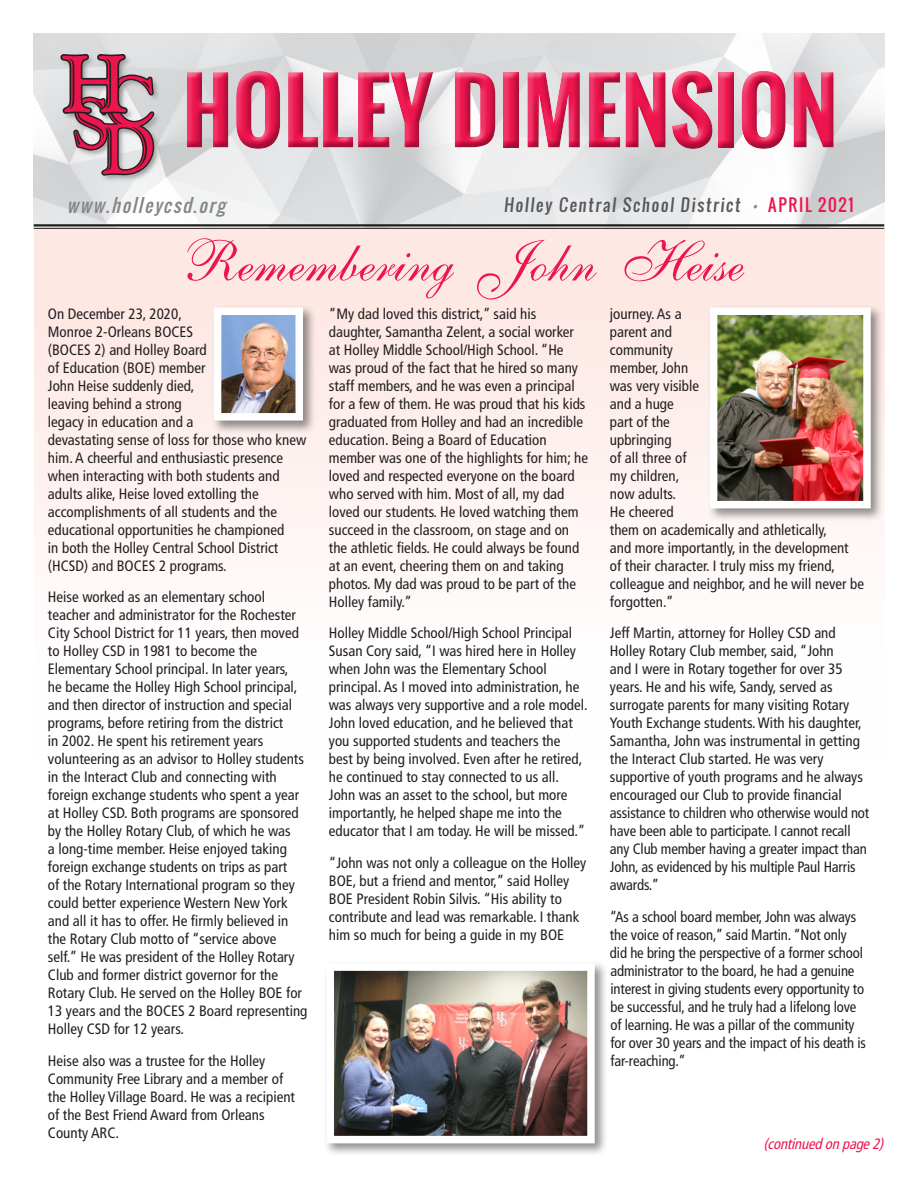
<style>
.page{position:relative;width:918px;height:1188px;background:#fff}
.page>*{position:absolute;margin:0;border:0;box-sizing:border-box;transform-origin:0 0}
.t1{font:700 85.5px "Oswald";color:#ed154e}
.NEW_HEAD{font:57px "ALS Script";color:#ed154e}
.t2{font:italic 18px "Oswald";color:#848689}
.t3{font:16.5px "Oswald";color:#57585a}
.body{font:condensed 15px/18px "Frutiger";color:#231f20}
.body-2{font:italic condensed 15px "Frutiger";color:#ed154e}
.s1{font-style:italic;font-size:12px;color:#848689}
.s2{color:#ed154e}
</style>
<div class="page">
<div style="left:34px;top:226px;width:850px;height:530px;background:linear-gradient(to bottom,#fde5e0,#feffff)"></div>
<img style="left:34px;top:34px;width:850px;height:194px">
<hr style="left:34px;top:224px;width:850px;height:2px;background:#231f20">
<hr style="left:34px;top:228px;width:850px;height:1px;background:#231f20">
<div style="left:180px;top:62px;width:660px;height:90px;background:#fff;opacity:.49"></div>
<div style="left:181px;top:67px;width:660px;height:88px;background:#231f20;opacity:.36"></div>
<img style="left:50px;top:41px;width:107px;height:32px">
<img style="left:83px;top:51px;width:101px;height:107px">
<img style="left:50px;top:73px;width:26px;height:107px">
<img style="left:76px;top:99px;width:107px;height:107px">
<svg style="left:59px;top:52px;width:97px;height:125px;background:#be8998"></svg>
<div style="left:211px;top:305px;width:106px;height:129px;background:#231f20;opacity:.5"></div>
<img style="left:223px;top:316px;width:71px;height:96px">
<div style="left:214px;top:307px;width:89px;height:114px;border:8px solid #fff"></div>
<div style="left:707px;top:305px;width:177px;height:217px;background:#231f20;opacity:.5"></div>
<img style="left:719px;top:316px;width:143px;height:183px">
<div style="left:710px;top:307px;width:161px;height:201px;border:8px solid #fff"></div>
<div style="left:324px;top:961px;width:284px;height:196px;background:#231f20;opacity:.5"></div>
<img style="left:335px;top:972px;width:251px;height:162px">
<div style="left:326px;top:963px;width:269px;height:180px;border:8px solid #fff"></div>
<h1 class="t1" style="left:182px;top:47px;width:657px">HOLLEY DIMENSION</h1>
<p class="t2" style="left:67px;top:192px;width:166px">www.holleycsd.org</p>
<p class="t3" style="left:504px;top:192px;width:351px">Holley Central School District <span class="s1">•</span> <span class="s2">A P R I L 2 0 2 1</span></p>
<p class="NEW_HEAD" style="left:181px;top:237px;width:565px">Remembering John Heise</p>
<p class="body" style="left:48px;top:305px;width:260px">On December 23, 2020,<br>Monroe 2-Orleans BOCES<br>(BOCES 2) and Holley Board<br>of Education (BOE) member<br>John Heise suddenly died,<br>leaving behind a strong<br>legacy in education and a<br>devastating sense of loss for those who knew him. A cheerful and enthusiastic presence when interacting with both students and adults alike, Heise loved extolling the accomplishments of all students and the educational opportunities he championed<br>in both the Holley Central School District (HCSD) and BOCES 2 programs.</p>
<p class="body" style="left:48px;top:588px;width:261px">Heise worked as an elementary school teacher and administrator for the Rochester City School District for 11 years, then moved to Holley CSD in 1981 to become the Elementary School principal. In later years,<br>he became the Holley High School principal, and then director of instruction and special programs, before retiring from the district<br>in 2002. He spent his retirement years volunteering as an advisor to Holley students in the Interact Club and connecting with foreign exchange students who spent a year at Holley CSD. Both programs are sponsored by the Holley Rotary Club, of which he was<br>a long-time member. Heise enjoyed taking foreign exchange students on trips as part<br>of the Rotary International program so they could better experience Western New York and all it has to offer. He firmly believed in the Rotary Club motto of “service above self.” He was president of the Holley Rotary Club and former district governor for the Rotary Club. He served on the Holley BOE for 13 years and the BOCES 2 Board representing Holley CSD for 12 years.</p>
<p class="body" style="left:48px;top:1052px;width:249px">Heise also was a trustee for the Holley Community Free Library and a member of the Holley Village Board. He was a recipient of the Best Friend Award from Orleans County ARC.</p>
<p class="body" style="left:329px;top:305px;width:261px">“My dad loved this district,” said his daughter, Samantha Zelent, a social worker at Holley Middle School/High School. “He was proud of the fact that he hired so many staff members, and he was even a principal for a few of them. He was proud that his kids graduated from Holley and had an incredible education. Being a Board of Education member was one of the highlights for him; he loved and respected everyone on the board who served with him. Most of all, my dad loved our students. He loved watching them succeed in the classroom, on stage and on the athletic fields. He could always be found at an event, cheering them on and taking photos. My dad was proud to be part of the Holley family.”</p>
<p class="body" style="left:329px;top:624px;width:260px">Holley Middle School/High School Principal Susan Cory said, “I was hired here in Holley when John was the Elementary School principal. As I moved into administration, he was always very supportive and a role model.<br>John loved education, and he believed that you supported students and teachers the best by being involved. Even after he retired, he continued to stay connected to us all.<br>John was an asset to the school, but more importantly, he helped shape me into the educator that I am today. He will be missed.”</p>
<p class="body" style="left:329px;top:854px;width:259px">“John was not only a colleague on the Holley BOE, but a friend and mentor,” said Holley BOE President Robin Silvis. “His ability to contribute and lead was remarkable. I thank him so much for being a guide in my BOE</p>
<p class="body" style="left:610px;top:305px;width:256px">journey. As a<br>parent and<br>community<br>member, John<br>was very visible<br>and a huge<br>part of the<br>upbringing<br>of all three of<br>my children,<br>now adults.<br>He cheered<br>them on academically and athletically,<br>and more importantly, in the development<br>of their character. I truly miss my friend, colleague and neighbor, and he will never be forgotten.”</p>
<p class="body" style="left:610px;top:624px;width:261px">Jeff Martin, attorney for Holley CSD and Holley Rotary Club member, said, “John<br>and I were in Rotary together for over 35 years. He and his wife, Sandy, served as surrogate parents for many visiting Rotary Youth Exchange students. With his daughter, Samantha, John was instrumental in getting the Interact Club started. He was very supportive of youth programs and he always encouraged our Club to provide financial assistance to children who otherwise would not have been able to participate. I cannot recall any Club member having a greater impact than John, as evidenced by his multiple Paul Harris awards.”</p>
<p class="body" style="left:610px;top:908px;width:258px">“As a school board member, John was always the voice of reason,” said Martin. “Not only did he bring the perspective of a former school administrator to the board, he had a genuine interest in giving students every opportunity to be successful, and he truly had a lifelong love of learning. He was a pillar of the community for over 30 years and the impact of his death is far-reaching.”</p>
<p class="body-2" style="left:764px;top:1135px;width:125px">(continuedonpage2)</p>
</div>
